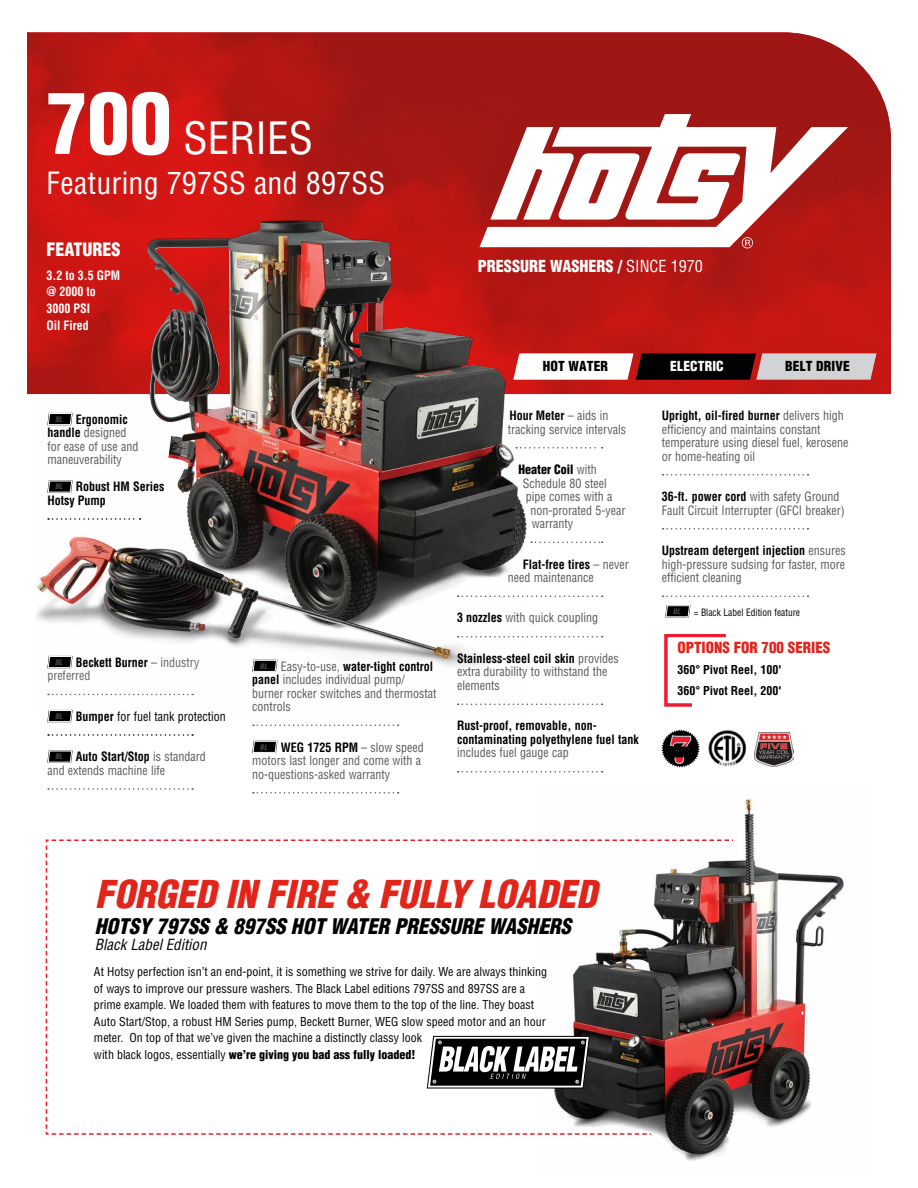
<style>
.page{position:relative;width:918px;height:1188px;background:#fff}
.page>*{position:absolute;margin:0;border:0;box-sizing:border-box;transform-origin:0 0}
.H1-Product_Name{font:condensed 43.5px "Helvetica LT Std";letter-spacing:-.005em;color:#fff}
.t1{font:italic 900 condensed 37.5px "Helvetica LT Std";color:#e1251b}
.H1-Product_Name-2{font:condensed 30px "Helvetica LT Std";letter-spacing:.01em;color:#fff}
.t2{font:italic 900 condensed 21px "Helvetica LT Std";color:#000}
.H2-Subheader{font:900 condensed 18px "Helvetica LT Std";color:#fff}
.t3{font:900 condensed 16.2px "Helvetica LT Std";color:#fff}
.H2-Subheader-2{font:900 condensed 15px "Helvetica LT Std";color:#e1251b}
.t4{font:italic condensed 15px "Helvetica LT Std";color:#000}
.P-MachineType_blk{font:900 condensed 13.5px "Helvetica LT Std";letter-spacing:.01em;color:#000}
.P-Machine_Type_wht{font:900 condensed 13.5px "Helvetica LT Std";letter-spacing:.01em;color:#fff}
.P-Call_outs{font:condensed 12.6px/13.5px "Helvetica LT Std";color:#58595b;scale:.95 1}
.P-Call_outs-2{font:700 condensed 12.6px/13.5px "Helvetica LT Std";color:#000;scale:.95 1}
.H3-Pg_2_Category{font:700 condensed 12.6px/16.5px "Helvetica LT Std";color:#fff;scale:.95 1}
.P-Call_outs-3{font:condensed 12.6px/13.5px "Helvetica LT Std";color:#636466;scale:.95 1}
.P-Call_outs-4{font:condensed 12.6px "Helvetica LT Std";color:#000;scale:.95 1}
.P-Call_outs-5{font:900 condensed 12.6px "Helvetica LT Std";color:#000;scale:.95 1}
.t5{font:condensed 12px/16.5px "Helvetica LT Std";color:#000}
.P-Options{font:700 condensed 12px "Helvetica LT Std";color:#000}
.P-Call_outs-6{font:condensed 9.9px "Helvetica LT Std";color:#000;scale:.95 1}
.t6{font:italic 900 condensed 7.5px "Helvetica LT Std";color:#414042}
.s1{font-weight:900;font-size:82.8px}
.s2{font-weight:700;color:#000}
.s3{color:#58595b}
.s4{font-weight:700}
.s5{font-weight:400}
.s6{font-weight:400;color:#58595b}
.s7{font-weight:900}
</style>
<div class="page">
<img style="left:27px;top:32px;width:864px;height:362px">
<svg style="left:528px;top:353px;width:348px;height:27px"></svg>
<img style="left:36px;top:214px;width:492px;height:496px">
<svg style="left:480px;top:114px;width:368px;height:133px"></svg>
<svg style="left:742px;top:237px;width:11px;height:11px"></svg>
<svg style="left:490px;top:127px;width:151px;height:93px"></svg>
<img style="left:146px;top:222px;width:164px;height:393px">
<svg style="left:48px;top:518px;width:93px;height:2px"></svg>
<svg style="left:48px;top:694px;width:145px;height:1px"></svg>
<svg style="left:48px;top:734px;width:145px;height:2px"></svg>
<svg style="left:48px;top:788px;width:145px;height:2px"></svg>
<svg style="left:47px;top:413px;width:26px;height:12px"></svg>
<svg style="left:47px;top:480px;width:26px;height:13px"></svg>
<svg style="left:47px;top:656px;width:26px;height:12px"></svg>
<svg style="left:47px;top:710px;width:26px;height:12px"></svg>
<svg style="left:47px;top:750px;width:26px;height:13px"></svg>
<svg style="left:253px;top:725px;width:146px;height:1px"></svg>
<svg style="left:253px;top:792px;width:146px;height:2px"></svg>
<svg style="left:252px;top:660px;width:25px;height:12px"></svg>
<svg style="left:252px;top:741px;width:25px;height:12px"></svg>
<svg style="left:516px;top:447px;width:87px;height:2px"></svg>
<svg style="left:531px;top:542px;width:72px;height:1px"></svg>
<svg style="left:458px;top:596px;width:145px;height:1px"></svg>
<svg style="left:458px;top:636px;width:145px;height:2px"></svg>
<svg style="left:458px;top:704px;width:145px;height:1px"></svg>
<svg style="left:458px;top:771px;width:145px;height:2px"></svg>
<svg style="left:663px;top:474px;width:145px;height:2px"></svg>
<svg style="left:663px;top:528px;width:145px;height:2px"></svg>
<svg style="left:663px;top:596px;width:145px;height:1px"></svg>
<svg style="left:662px;top:730px;width:38px;height:37px"></svg>
<img style="left:708px;top:730px;width:39px;height:37px">
<img style="left:755px;top:732px;width:38px;height:35px">
<svg style="left:665px;top:605px;width:25px;height:12px"></svg>
<svg style="left:664px;top:634px;width:62px;height:73px"></svg>
<img style="left:659px;top:797px;width:185px;height:364px">
<svg style="left:46px;top:839px;width:741px;height:296px"></svg>
<h1 class="H1-Product_Name" style="left:46px;top:111px;width:268px"><span class="s1">700</span> SERIES</h1>
<h1 class="H1-Product_Name-2" style="left:46px;top:165px;width:340px">Featuring 797SS and 897SS</h1>
<h2 class="H2-Subheader" style="left:46px;top:238px;width:76px">FEATURES</h2>
<h3 class="H3-Pg_2_Category" style="left:46px;top:267px;width:79px">3.2 to 3.5 GPM @ 2000 to<br>3000 PSI</h3>
<h3 class="H3-Pg_2_Category" style="left:46px;top:317px;width:46px">Oil Fired</h3>
<p class="P-Call_outs" style="left:47px;top:412px;width:97px;text-indent:29px"><span class="s2">Ergonomic handle</span> designed for ease of use and maneuverability</p>
<p class="t6" style="left:55px;top:482px;width:9px">BL</p>
<p class="t6" style="left:55px;top:414px;width:9px">BL</p>
<p class="P-Call_outs-2" style="left:47px;top:480px;width:125px;text-indent:29px">Robust HM Series<br>Hotsy Pump</p>
<p class="P-Call_outs-3" style="left:47px;top:655px;width:161px;text-indent:29px"><span class="s2">Beckett Burner</span> <span class="s3">–</span> industry preferred</p>
<p class="t6" style="left:55px;top:711px;width:9px">BL</p>
<p class="P-Call_outs-4" style="left:76px;top:708px;width:159px"><span class="s4">Bumper</span> for fuel tank protection</p>
<p class="t6" style="left:55px;top:752px;width:9px">BL</p>
<p class="t6" style="left:55px;top:657px;width:9px">BL</p>
<p class="P-Call_outs" style="left:47px;top:750px;width:168px;text-indent:29px"><span class="s2">Auto Start/Stop</span> is standard and extends machine life</p>
<p class="P-Call_outs" style="left:252px;top:659px;width:196px;text-indent:29px">Easy-to-use, <span class="s2">water-tight control panel</span> includes individual pump/ burner rocker switches and thermostat controls</p>
<p class="t6" style="left:260px;top:742px;width:9px">BL</p>
<p class="t6" style="left:260px;top:661px;width:9px">BL</p>
<p class="P-Call_outs" style="left:252px;top:740px;width:182px;text-indent:29px"><span class="s2">WEG 1725 RPM</span> – slow speed motors last longer and come with a no-questions-asked warranty</p>
<p class="t3" style="left:478px;top:256px;width:227px">PRESSURE WASHERS / <span class="s5">SINCE 1970</span></p>
<p class="P-MachineType_blk" style="left:543px;top:358px;width:67px">HOT WATER</p>
<p class="P-Machine_Type_wht" style="left:670px;top:358px;width:55px">ELECTRIC</p>
<p class="P-MachineType_blk" style="left:785px;top:358px;width:66px">BELT DRIVE</p>
<p class="P-Call_outs" style="left:508px;top:409px;width:126px"><span class="s2">Hour Meter</span> – aids in tracking service intervals</p>
<p class="P-Call_outs-5" style="left:518px;top:461px;width:84px">Heater Coil <span class="s6">with</span></p>
<p class="P-Call_outs" style="left:523px;top:476px;width:90px">Schedule 80 steel</p>
<p class="P-Call_outs" style="left:526px;top:490px;width:93px">pipe comes with a</p>
<p class="P-Call_outs" style="left:530px;top:503px;width:102px">non-prorated 5-year</p>
<p class="P-Call_outs" style="left:532px;top:517px;width:45px">warranty</p>
<p class="P-Call_outs" style="left:508px;top:557px;width:129px;text-indent:15px"><span class="s2">Flat-free tires</span> – never need maintenance</p>
<p class="P-Call_outs" style="left:457px;top:611px;width:150px"><span class="s2">3 nozzles</span> with quick coupling</p>
<p class="P-Call_outs" style="left:457px;top:652px;width:172px"><span class="s2">Stainless-steel coil skin</span> provides extra durability to withstand the elements</p>
<p class="P-Call_outs-2" style="left:457px;top:719px;width:193px">Rust-proof, removable, non&shy;contaminating polyethylene fuel tank <span class="s6">includes fuel gauge cap</span></p>
<p class="P-Call_outs" style="left:662px;top:409px;width:198px"><span class="s2">Upright, oil-fired burner</span> delivers high efficiency and maintains constant temperature using diesel fuel, kerosene or home-heating oil</p>
<p class="P-Call_outs" style="left:662px;top:490px;width:194px"><span class="s2">36-ft. power cord</span> with safety Ground<br>Fault Circuit Interrupter (GFCI breaker)</p>
<p class="P-Call_outs" style="left:662px;top:544px;width:195px;text-align:justify"><span class="s2">Upstream detergent injection</span> ensures high-pressure sudsing for faster, more efficient cleaning</p>
<p class="P-Call_outs-6" style="left:694px;top:606px;width:114px">= Black Label Edition feature</p>
<h2 class="H2-Subheader-2" style="left:677px;top:638px;width:154px">OPTIONS FOR 700 SERIES</h2>
<p class="P-Options" style="left:677px;top:663px;width:106px">360° Pivot Reel, 100'</p>
<p class="P-Options" style="left:677px;top:683px;width:106px">360° Pivot Reel, 200'</p>
<p class="t1" style="left:95px;top:871px;width:503px">FORGED IN FIRE &amp; FULLY LOADED</p>
<p class="t2" style="left:95px;top:913px;width:477px">HOTSY 797SS &amp; 897SS HOT WATER PRESSURE WASHERS</p>
<p class="t4" style="left:95px;top:935px;width:113px">Black Label Edition</p>
<p class="t5" style="left:94px;top:964px;width:455px">At Hotsy perfection isn’t an end-point, it is something we strive for daily. We are always thinking of ways to improve our pressure washers. The Black Label editions 797SS and 897SS are a prime example. We loaded them with features to move them to the top of the line. They boast Auto Start/Stop, a robust HM Series pump, Beckett Burner, WEG slow speed motor and an hour meter. On top of that we’ve given the machine a distinctly classy look<br>with black logos, essentially <span class="s7">we’re giving you bad ass fully loaded!</span></p>
</div>
